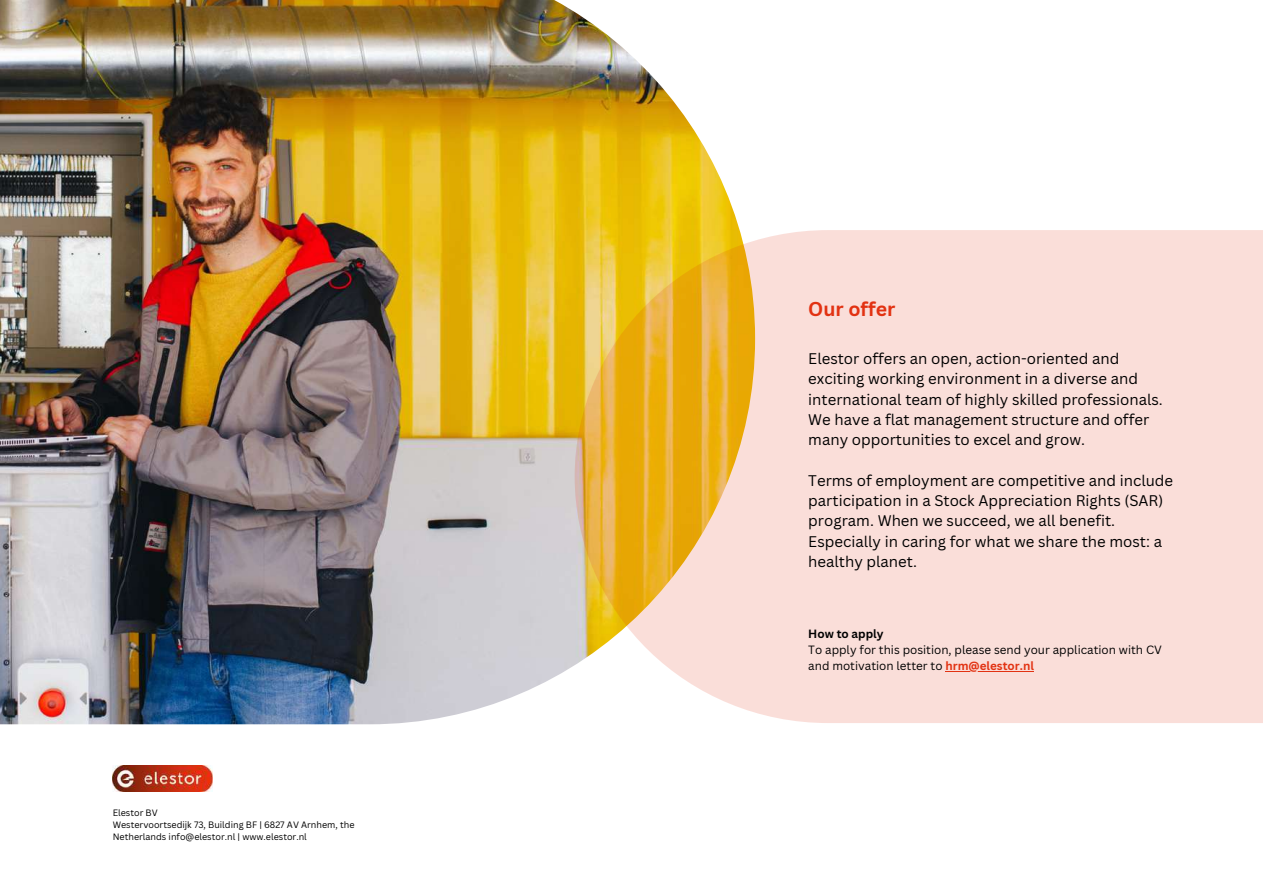
<style>
.page{position:relative;width:1263px;height:894px;background:#fff}
.page>*{position:absolute;margin:0;border:0;box-sizing:border-box;transform-origin:0 0}
.t1{font:700 19.5px "Canva Sans";color:#e23212}
.t2{font:15px/20.2px "Canva Sans";color:#000}
.t3{font:11.7px/15.9px "Canva Sans";color:#000}
.t4{font:700 11.7px "Canva Sans";color:#000}
.t5{font:9px/12px "Canva Sans";color:#000}
.s1{font-weight:700;color:#e23212}
</style>
<div class="page">
<img style="left:113px;top:765px;width:100px;height:26px">
<img style="left:0;top:0;width:740px;height:724px">
<svg style="left:575px;top:230px;width:688px;height:492px;background:#f7d7ba"></svg>
<hr style="left:945px;top:671px;width:89px;height:1px;background:#e23212">
<p class="t5" style="left:113px;top:806px;width:243px">Elestor BV<br>Westervoortsedijk 73, Building BF | 6827 AV Arnhem, the<br>Netherlands info@elestor.nl | www.elestor.nl</p>
<h1 class="t1" style="left:808px;top:295px;width:89px">Our offer</h1>
<p class="t2" style="left:808px;top:348px;width:356px">Elestor offers an open, action-oriented and exciting working environment in a diverse and international team of highly skilled professionals.<br>We have a flat management structure and offer many opportunities to excel and grow.</p>
<p class="t2" style="left:808px;top:469px;width:366px">Terms of employment are competitive and include participation in a Stock Appreciation Rights (SAR) program. When we succeed, we all benefit.<br>Especially in caring for what we share the most: a healthy planet.</p>
<p class="t4" style="left:808px;top:625px;width:77px">How to apply</p>
<p class="t3" style="left:808px;top:641px;width:355px">To apply for this position, please send your application with CV and motivation letter to <span class="s1">hrm@elestor.nl</span></p>
</div>
